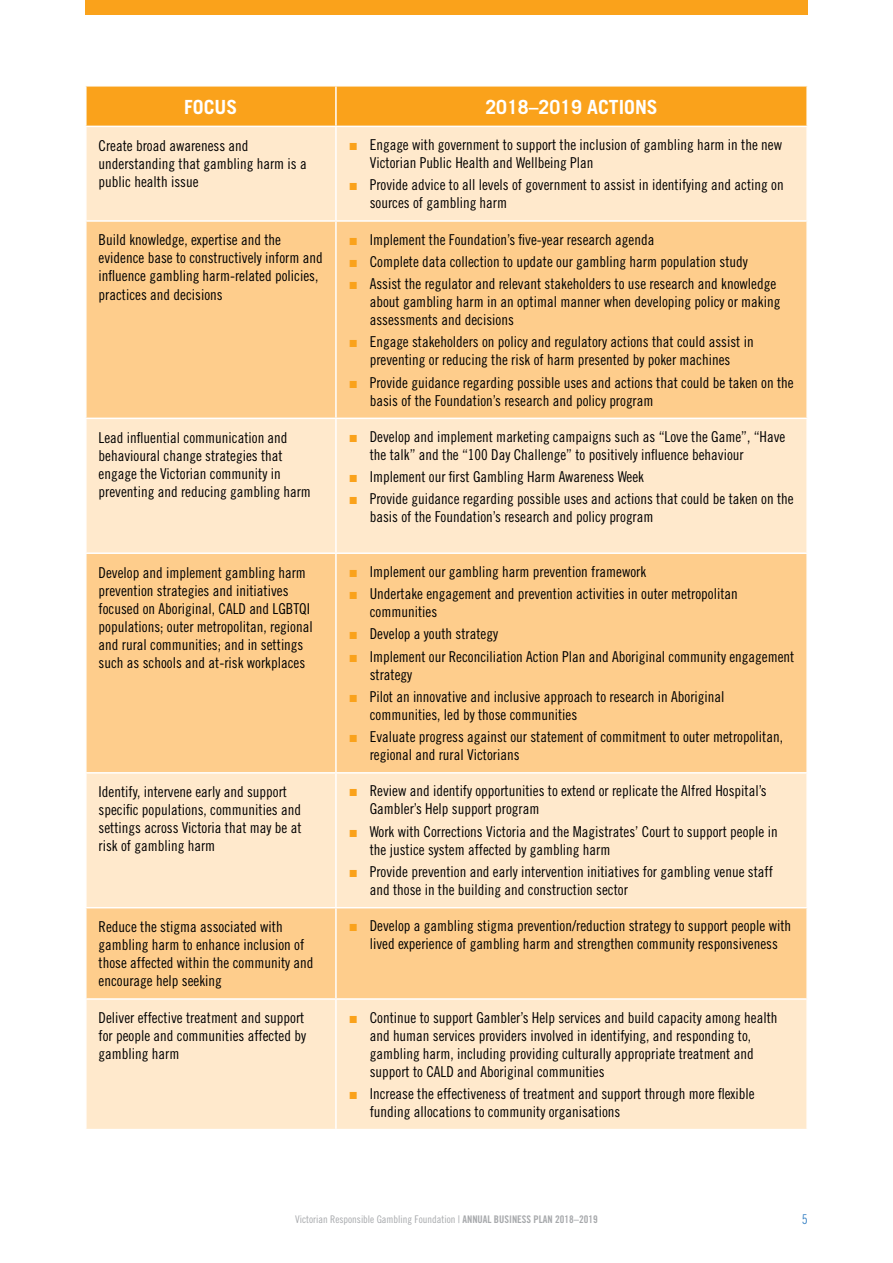
<style>
.page{position:relative;width:893px;height:1263px;background:#fff}
.page>*{position:absolute;margin:0;border:0;box-sizing:border-box;transform-origin:0 0}
.t1{font:700 19.5px "Trade Gothic";color:#fff}
.t2{font:15px/18px "Trade Gothic LT Std Cn 18";color:#000}
.t3{font:15px/18px "Trade Gothic Cond Eighteen";color:#000}
.t4{font:13.5px "Trade Gothic Cond Eighteen";color:#3d85c6}
.t5{font:10.5px "Trade Gothic Cond Eighteen";color:#a7a9ac}
.s1{font-family:"Impact";color:#faa21b}
.s2{font-family:"Trade Gothic Bold Cond Twenty"}
</style>
<div class="page">
<div style="left:87px;top:87px;width:719px;height:39px;background:#faa21b"></div>
<div style="left:87px;top:127px;width:719px;height:1002px;background:#ffe9cc"></div>
<svg style="left:87px;top:222px;width:719px;height:776px;background:#fed6a2"></svg>
<hr style="left:335px;top:87px;width:2px;height:39px;background:#fff">
<hr style="left:335px;top:127px;width:2px;height:93px;background:#fff">
<hr style="left:85px;top:220px;width:251px;height:2px;background:#fff">
<hr style="left:336px;top:220px;width:472px;height:2px;background:#fff">
<hr style="left:335px;top:222px;width:2px;height:196px;background:#fff">
<hr style="left:85px;top:418px;width:251px;height:1px;background:#fff">
<hr style="left:336px;top:418px;width:472px;height:1px;background:#fff">
<hr style="left:335px;top:419px;width:2px;height:133px;background:#fff">
<hr style="left:85px;top:552px;width:251px;height:2px;background:#fff">
<hr style="left:336px;top:552px;width:472px;height:2px;background:#fff">
<hr style="left:335px;top:554px;width:2px;height:218px;background:#fff">
<hr style="left:85px;top:772px;width:251px;height:1px;background:#fff">
<hr style="left:336px;top:772px;width:472px;height:1px;background:#fff">
<hr style="left:335px;top:773px;width:2px;height:134px;background:#fff">
<hr style="left:85px;top:907px;width:251px;height:1px;background:#fff">
<hr style="left:336px;top:907px;width:472px;height:1px;background:#fff">
<hr style="left:335px;top:908px;width:2px;height:90px;background:#fff">
<hr style="left:85px;top:998px;width:251px;height:2px;background:#fff">
<hr style="left:336px;top:998px;width:472px;height:2px;background:#fff">
<hr style="left:335px;top:1000px;width:2px;height:129px;background:#fff">
<div style="left:85px;top:0;width:723px;height:15px;background:#faa21b"></div>
<h1 class="t1" style="left:184px;top:95px;width:55px">FOCUS</h1>
<h1 class="t1" style="left:485px;top:95px;width:174px">2018–2019 ACTIONS</h1>
<p class="t3" style="left:99px;top:136px;width:210px">Create broad awareness and understanding that gambling harm is a public health issue</p>
<p class="t2" style="left:370px;top:135px;width:414px;text-indent:-21px"><span class="s1">■</span> Engage with government to support the inclusion of gambling harm in the new<br>Victorian Public Health and Wellbeing Plan</p>
<p class="t2" style="left:370px;top:176px;width:416px;text-indent:-21px"><span class="s1">■</span> Provide advice to all levels of government to assist in identifying and acting on sources of gambling harm</p>
<p class="t3" style="left:99px;top:231px;width:226px">Build knowledge, expertise and the evidence base to constructively inform and influence gambling harm-related policies, practices and decisions</p>
<p class="t2" style="left:349px;top:230px;width:307px"><span class="s1">■</span> Implement the Foundation’s five-year research agenda</p>
<p class="t2" style="left:349px;top:252px;width:401px"><span class="s1">■</span> Complete data collection to update our gambling harm population study</p>
<p class="t2" style="left:370px;top:275px;width:412px;text-indent:-21px"><span class="s1">■</span> Assist the regulator and relevant stakeholders to use research and knowledge about gambling harm in an optimal manner when developing policy or making assessments and decisions</p>
<p class="t2" style="left:349px;top:333px;width:407px;text-align:center"><span class="s1">■</span> Engage stakeholders on policy and regulatory actions that could assist in preventing or reducing the risk of harm presented by poker machines</p>
<p class="t2" style="left:370px;top:373px;width:425px;text-indent:-21px"><span class="s1">■</span> Provide guidance regarding possible uses and actions that could be taken on the basis of the Foundation’s research and policy program</p>
<p class="t3" style="left:99px;top:428px;width:214px">Lead influential communication and behavioural change strategies that engage the Victorian community in preventing and reducing gambling harm</p>
<p class="t2" style="left:370px;top:427px;width:417px;text-indent:-21px"><span class="s1">■</span> Develop and implement marketing campaigns such as “Love the Game”, “Have the talk” and the “100 Day Challenge” to positively influence behaviour</p>
<p class="t2" style="left:349px;top:468px;width:297px"><span class="s1">■</span> Implement our first Gambling Harm Awareness Week</p>
<p class="t2" style="left:370px;top:490px;width:425px;text-indent:-21px"><span class="s1">■</span> Provide guidance regarding possible uses and actions that could be taken on the basis of the Foundation’s research and policy program</p>
<p class="t3" style="left:99px;top:563px;width:216px">Develop and implement gambling harm prevention strategies and initiatives focused on Aboriginal, CALD and LGBTQI populations; outer metropolitan, regional and rural communities; and in settings such as schools and at-risk workplaces</p>
<p class="t2" style="left:349px;top:562px;width:299px"><span class="s1">■</span> Implement our gambling harm prevention framework</p>
<p class="t2" style="left:370px;top:584px;width:370px;text-indent:-21px"><span class="s1">■</span> Undertake engagement and prevention activities in outer metropolitan communities</p>
<p class="t2" style="left:349px;top:625px;width:151px"><span class="s1">■</span> Develop a youth strategy</p>
<p class="t2" style="left:370px;top:647px;width:426px;text-indent:-21px"><span class="s1">■</span> Implement our Reconciliation Action Plan and Aboriginal community engagement strategy</p>
<p class="t2" style="left:370px;top:687px;width:356px;text-indent:-21px"><span class="s1">■</span> Pilot an innovative and inclusive approach to research in Aboriginal communities, led by those communities</p>
<p class="t2" style="left:370px;top:727px;width:415px;text-indent:-21px"><span class="s1">■</span> Evaluate progress against our statement of commitment to outer metropolitan, regional and rural Victorians</p>
<p class="t3" style="left:99px;top:783px;width:205px">Identify, intervene early and support specific populations, communities and settings across Victoria that may be at risk of gambling harm</p>
<p class="t2" style="left:370px;top:782px;width:399px;text-indent:-21px"><span class="s1">■</span> Review and identify opportunities to extend or replicate the Alfred Hospital’s<br>Gambler’s Help support program</p>
<p class="t2" style="left:370px;top:822px;width:409px;text-indent:-21px"><span class="s1">■</span> Work with Corrections Victoria and the Magistrates’ Court to support people in the justice system affected by gambling harm</p>
<p class="t2" style="left:370px;top:862px;width:405px;text-indent:-21px"><span class="s1">■</span> Provide prevention and early intervention initiatives for gambling venue staff and those in the building and construction sector</p>
<p class="t3" style="left:99px;top:918px;width:216px">Reduce the stigma associated with gambling harm to enhance inclusion of those affected within the community and encourage help seeking</p>
<p class="t2" style="left:349px;top:917px;width:444px;text-align:center"><span class="s1">■</span> Develop a gambling stigma prevention/reduction strategy to support people with lived experience of gambling harm and strengthen community responsiveness</p>
<p class="t3" style="left:99px;top:1009px;width:209px;text-align:justify">Deliver effective treatment and support for people and communities affected by gambling harm</p>
<p class="t2" style="left:370px;top:1008px;width:409px;text-indent:-21px"><span class="s1">■</span> Continue to support Gambler’s Help services and build capacity among health and human services providers involved in identifying, and responding to, gambling harm, including providing culturally appropriate treatment and support to CALD and Aboriginal communities</p>
<p class="t2" style="left:370px;top:1084px;width:386px;text-indent:-21px"><span class="s1">■</span> Increase the effectiveness of treatment and support through more flexible funding allocations to community organisations</p>
<p class="t5" style="left:295px;top:1213px;width:304px">Victorian Responsible Gambling Foundation | <span class="s2">ANNUAL BUSINESS PLAN 2018–2019</span></p>
<p class="t4" style="left:802px;top:1211px;width:7px">5</p>
</div>
